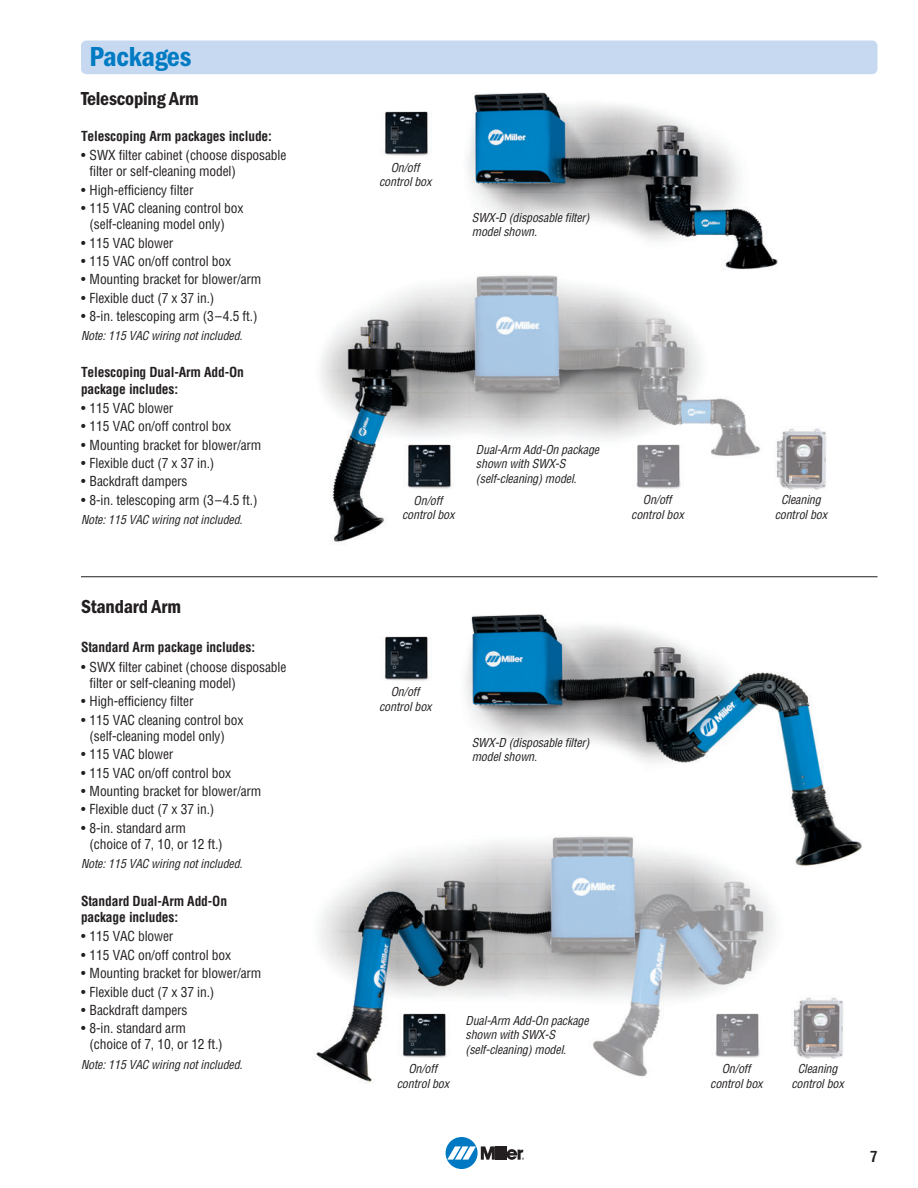
<style>
.page{position:relative;width:918px;height:1188px;background:#fff}
.page>*{position:absolute;margin:0;border:0;box-sizing:border-box;transform-origin:0 0}
.t1{font:28.5px "ITC Franklin Gothic Std Dm Cd";letter-spacing:-.01em;color:#007bc3}
.t2{font:19.5px "ITC Franklin Gothic Std Dm Cd";letter-spacing:-.01em;color:#231f20}
.t3{font:700 condensed 15px "Helvetica";color:#231f20}
.t4{font:condensed 13.5px/16.2px "Helvetica";letter-spacing:-.01em;color:#231f20}
.t5{font:700 condensed 13.5px/16.2px "Helvetica";letter-spacing:-.01em;color:#231f20}
.t6{font:italic condensed 12px/14.4px "Helvetica";color:#231f20;text-align:center}
</style>
<div class="page">
<img style="left:316px;top:856px;width:459px;height:226px">
<img style="left:321px;top:276px;width:439px;height:266px">
<img style="left:420px;top:614px;width:442px;height:260px">
<div style="left:446px;top:1137px;width:32px;height:32px;background:#0079c2;border-radius:50%"></div>
<hr style="left:499px;top:1146px;width:3px;height:14px;background:#231f20">
<hr style="left:503px;top:1146px;width:3px;height:14px;background:#231f20">
<svg style="left:447px;top:1146px;width:52px;height:14px"></svg>
<svg style="left:506px;top:1149px;width:18px;height:11px"></svg>
<img style="left:467px;top:92px;width:311px;height:184px">
<div style="left:81px;top:40px;width:797px;height:34px;background:#c6d9f0;border-radius:5px"></div>
<hr style="left:81px;top:576px;width:797px;height:1px;background:#231f20">
<img style="left:384px;top:112px;width:45px;height:44px">
<img style="left:776px;top:428px;width:51px;height:62px">
<img style="left:633px;top:445px;width:51px;height:48px">
<img style="left:384px;top:637px;width:48px;height:47px">
<img style="left:404px;top:445px;width:51px;height:48px">
<img style="left:793px;top:997px;width:51px;height:62px">
<img style="left:711px;top:1014px;width:52px;height:48px">
<img style="left:398px;top:1014px;width:51px;height:47px">
<h1 class="t1" style="left:90px;top:47px;width:103px">Packages</h1>
<h2 class="t2" style="left:81px;top:92px;width:119px">Telescoping Arm</h2>
<p class="t5" style="left:81px;top:129px;width:192px">Telescoping Arm packages include:</p>
<p class="t4" style="left:90px;top:148px;width:198px;text-indent:-9px">• SWX filter cabinet (choose disposable filter or self-cleaning model)</p>
<p class="t4" style="left:81px;top:183px;width:114px">• High-efficiency filter</p>
<p class="t4" style="left:90px;top:201px;width:155px;text-indent:-9px">• 115 VAC cleaning control box (self-cleaning model only)</p>
<p class="t4" style="left:81px;top:236px;width:94px">• 115 VAC blower</p>
<p class="t4" style="left:81px;top:254px;width:151px">• 115 VAC on/off control box</p>
<p class="t4" style="left:81px;top:272px;width:182px">• Mounting bracket for blower/arm</p>
<p class="t4" style="left:81px;top:291px;width:135px">• Flexible duct (7 x 37 in.)</p>
<p class="t4" style="left:81px;top:309px;width:178px">• 8-in. telescoping arm (3–4.5 ft.)</p>
<p class="t6" style="left:81px;top:330px;width:166px">Note:115 VAC wiring notincluded.</p>
<p class="t5" style="left:81px;top:365px;width:164px">Telescoping Dual-Arm Add-On package includes:</p>
<p class="t4" style="left:81px;top:401px;width:94px">• 115 VAC blower</p>
<p class="t4" style="left:81px;top:419px;width:151px">• 115 VAC on/off control box</p>
<p class="t4" style="left:81px;top:438px;width:182px">• Mounting bracket for blower/arm</p>
<p class="t4" style="left:81px;top:456px;width:135px">• Flexible duct (7 x 37 in.)</p>
<p class="t4" style="left:81px;top:475px;width:108px">• Backdraft dampers</p>
<p class="t4" style="left:81px;top:493px;width:178px">• 8-in. telescoping arm (3–4.5 ft.)</p>
<p class="t6" style="left:81px;top:514px;width:166px">Note:115 VAC wiring notincluded.</p>
<h2 class="t2" style="left:81px;top:600px;width:102px">Standard Arm</h2>
<p class="t5" style="left:81px;top:640px;width:176px">Standard Arm package includes:</p>
<p class="t4" style="left:90px;top:660px;width:198px;text-indent:-9px">• SWX filter cabinet (choose disposable filter or self-cleaning model)</p>
<p class="t4" style="left:81px;top:694px;width:114px">• High-efficiency filter</p>
<p class="t4" style="left:90px;top:713px;width:155px;text-indent:-9px">• 115 VAC cleaning control box (self-cleaning model only)</p>
<p class="t4" style="left:81px;top:747px;width:94px">• 115 VAC blower</p>
<p class="t4" style="left:81px;top:766px;width:151px">• 115 VAC on/off control box</p>
<p class="t4" style="left:81px;top:784px;width:182px">• Mounting bracket for blower/arm</p>
<p class="t4" style="left:81px;top:802px;width:135px">• Flexible duct (7 x 37 in.)</p>
<p class="t4" style="left:90px;top:821px;width:135px;text-indent:-9px">• 8-in. standard arm (choice of 7, 10, or 12 ft.)</p>
<p class="t6" style="left:81px;top:858px;width:166px">Note:115 VAC wiring notincluded.</p>
<p class="t5" style="left:81px;top:894px;width:148px">Standard Dual-Arm Add-On package includes:</p>
<p class="t4" style="left:81px;top:930px;width:94px">• 115 VAC blower</p>
<p class="t4" style="left:81px;top:948px;width:151px">• 115 VAC on/off control box</p>
<p class="t4" style="left:81px;top:966px;width:182px">• Mounting bracket for blower/arm</p>
<p class="t4" style="left:81px;top:985px;width:135px">• Flexible duct (7 x 37 in.)</p>
<p class="t4" style="left:81px;top:1003px;width:108px">• Backdraft dampers</p>
<p class="t4" style="left:90px;top:1021px;width:135px;text-indent:-9px">• 8-in. standard arm (choice of 7, 10, or 12 ft.)</p>
<p class="t6" style="left:81px;top:1058px;width:166px">Note:115 VAC wiring notincluded.</p>
<p class="t6" style="left:379px;top:161px;width:56px">On/off controlbox</p>
<p class="t6" style="left:472px;top:211px;width:122px;text-align:left">SWX-D (disposable filter) modelshown.</p>
<p class="t6" style="left:402px;top:494px;width:56px">On/off controlbox</p>
<p class="t6" style="left:476px;top:443px;width:127px;text-align:left">Dual-Arm Add-On package shown with SWX-S (self-cleaning)model.</p>
<p class="t6" style="left:631px;top:494px;width:56px">On/off controlbox</p>
<p class="t6" style="left:379px;top:686px;width:56px">On/off controlbox</p>
<p class="t6" style="left:472px;top:736px;width:122px;text-align:left">SWX-D (disposable filter) modelshown.</p>
<p class="t6" style="left:775px;top:494px;width:56px">Cleaning controlbox</p>
<p class="t6" style="left:397px;top:1063px;width:56px">On/off controlbox</p>
<p class="t6" style="left:465px;top:1014px;width:127px;text-align:left">Dual-Arm Add-On package shown with SWX-S (self-cleaning)model.</p>
<p class="t6" style="left:710px;top:1063px;width:56px">On/off controlbox</p>
<p class="t6" style="left:791px;top:1063px;width:56px">Cleaning controlbox</p>
<p class="t3" style="left:870px;top:1151px;width:9px">7</p>
</div>
